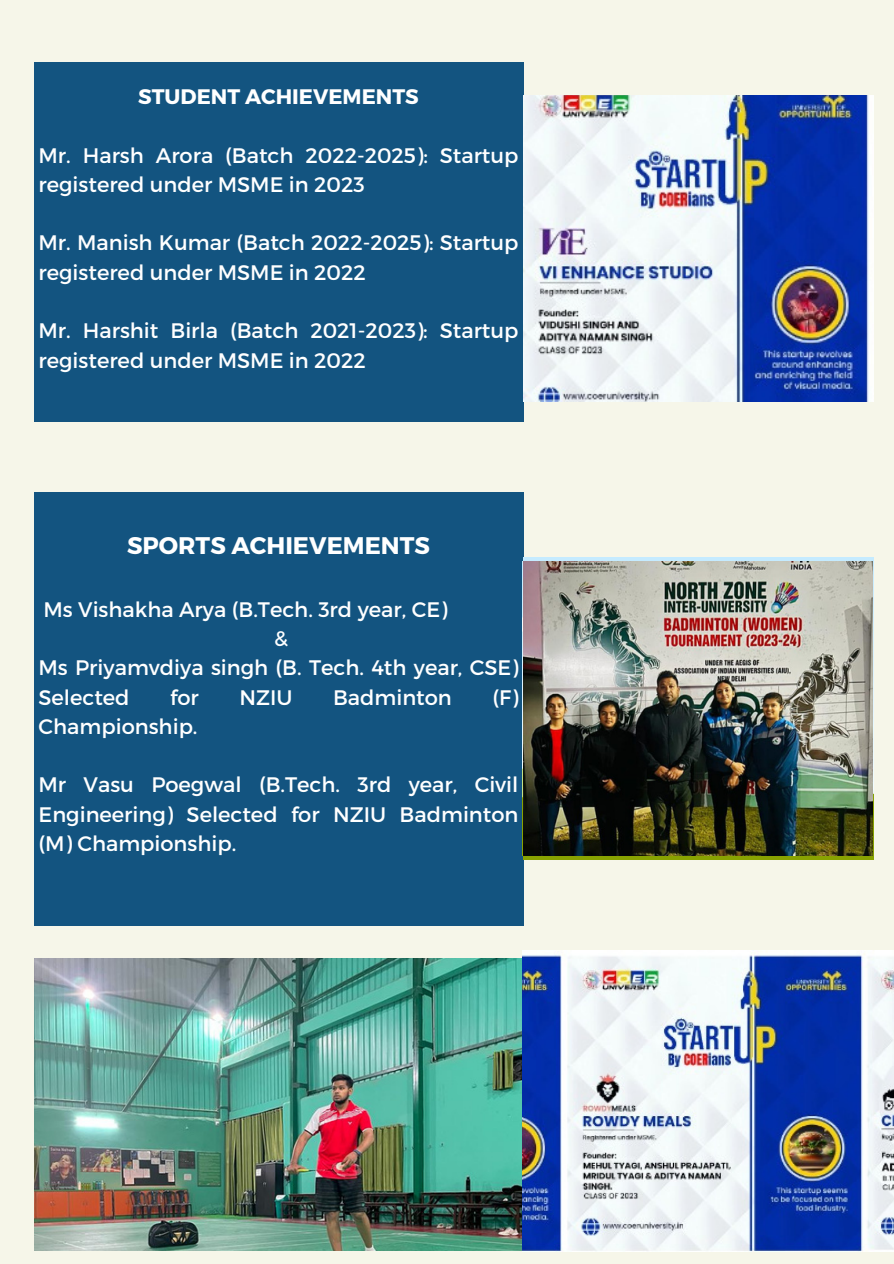
<style>
.page{position:relative;width:894px;height:1264px;background:#fff}
.page>*{position:absolute;margin:0;border:0;box-sizing:border-box;transform-origin:0 0}
.t1{font:700 24px "Montserrat";color:#fff}
.t2{font:21px/29.2px "Montserrat";color:#fff}
.t3{font:700 21px "Montserrat";color:#fff}
</style>
<div class="page">
<div style="left:0;top:0;width:893px;height:1263px;background:#f6f6e9"></div>
<div style="left:34px;top:62px;width:489px;height:360px;background:#135480"></div>
<img style="left:34px;top:958px;width:488px;height:292px">
<div style="left:34px;top:492px;width:489px;height:433px;background:#135480"></div>
<img style="left:523px;top:95px;width:349px;height:306px">
<img style="left:522px;top:950px;width:371px;height:301px">
<img style="left:523px;top:561px;width:349px;height:298px">
<h2 class="t3" style="left:138px;top:83px;width:282px">STUDENT ACHIEVEMENTS</h2>
<p class="t2" style="left:39px;top:139px;width:481px">Mr. Harsh Arora (Batch 2022-2025): Startup registered under MSME in 2023</p>
<p class="t2" style="left:39px;top:227px;width:481px">Mr. Manish Kumar (Batch 2022-2025): Startup registered under MSME in 2022</p>
<p class="t2" style="left:39px;top:315px;width:481px">Mr. Harshit Birla (Batch 2021-2023): Startup registered under MSME in 2022</p>
<h1 class="t1" style="left:127px;top:529px;width:304px">SPORTS ACHIEVEMENTS</h1>
<p class="t2" style="left:43px;top:593px;width:405px">Ms Vishakha Arya (B.Tech. 3rd year, CE)</p>
<p class="t2" style="left:274px;top:623px;width:15px">&amp;</p>
<p class="t2" style="left:39px;top:652px;width:481px">Ms Priyamvdiya singh (B. Tech. 4th year, CSE)<br>Selected</p>
<p class="t2" style="left:170px;top:681px;width:30px">for</p>
<p class="t2" style="left:239px;top:681px;width:54px">NZIU</p>
<p class="t2" style="left:333px;top:681px;width:120px">Badminton</p>
<p class="t2" style="left:492px;top:681px;width:28px">(F)</p>
<p class="t2" style="left:39px;top:710px;width:160px">Championship.</p>
<p class="t2" style="left:39px;top:769px;width:481px;text-align:justify">Mr Vasu Poegwal (B.Tech. 3rd year, Civil Engineering) Selected for NZIU Badminton (M) Championship.</p>
</div>
